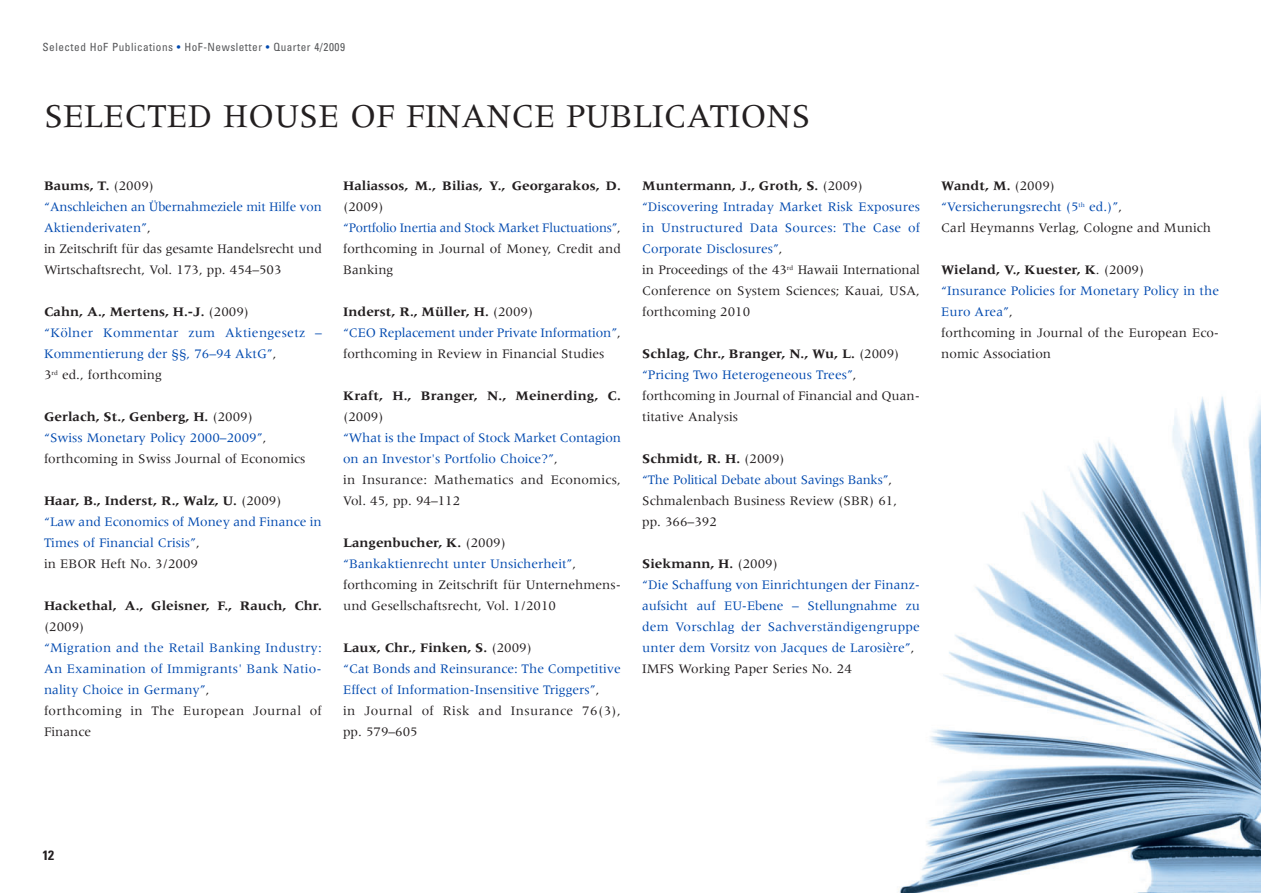
<style>
.page{position:relative;width:1261px;height:893px;background:#fff}
.page>*{position:absolute;margin:0;border:0;box-sizing:border-box;transform-origin:0 0}
.t1{font:34.5px "Meridien";color:#231f20}
.t2{font:13.5px/21px "Meridien";color:#231f20}
.t3{font:13.5px/21px "Meridien";color:#0049af}
.t4{font:700 13.5px "Meridien";color:#231f20}
.t5{font:700 condensed 13.5px "Univers";color:#231f20}
.t6{font:condensed 11.25px "Univers";letter-spacing:.045em;color:#57585a}
.s1{color:#0049af}
.s2{font-weight:700}
.s3{font-weight:700;color:#231f20}
.s4{color:#231f20}
</style>
<div class="page">
<svg style="left:898px;top:396px;width:363px;height:497px"></svg>
<p class="t6" style="left:43px;top:43px;width:304px">Selected HoF Publications <span class="s1">•</span> HoF-Newsletter <span class="s1">•</span> Quarter 4/2009</p>
<h1 class="t1" style="left:44px;top:103px;width:768px">SELECTED HOUSE OF FINANCE PUBLICATIONS</h1>
<p class="t2" style="left:44px;top:176px;width:279px"><span class="s2">Baums, T.</span> (2009)<br><span class="s1">“Anschleichen an Übernahmeziele mit Hilfe von Aktienderivaten”</span>,<br>in Zeitschrift für das gesamte Handelsrecht und Wirtschaftsrecht, Vol. 173, pp. 454–503</p>
<p class="t3" style="left:44px;top:302px;width:279px"><span class="s3">Cahn, A., Mertens, H.-J.</span> <span class="s4">(2009)<br></span>“Kölner Kommentar zum Aktiengesetz –<br>Kom men tierung der §§, 76–94 AktG”<span class="s4">,<br>3</span><sup>rd</sup> <span class="s4">ed., forthcoming</span></p>
<p class="t2" style="left:44px;top:407px;width:263px"><span class="s2">Gerlach, St., Genberg, H.</span> (2009)<br><span class="s1">“Swiss Monetary Policy 2000–2009”</span>, forthcoming in Swiss Journal of Economics</p>
<p class="t3" style="left:44px;top:491px;width:279px"><span class="s3">Haar, B., Inderst, R., Walz, U.</span> <span class="s4">(2009)<br></span>“Law and Economics of Money and Finance in<br>Times of Financial Crisis”<span class="s4">,<br>in EBOR Heft No. 3/2009</span></p>
<p class="t4" style="left:44px;top:600px;width:279px">Hackethal, A., Gleisner, F., Rauch, Chr.</p>
<p class="t2" style="left:44px;top:617px;width:42px">(2009)</p>
<p class="t3" style="left:44px;top:638px;width:279px">“Migration and the Retail Banking Industry:<br>An Examination of Immigrants' Bank Natio - nality Choice in Germany”<span class="s4">,<br>forthcoming in The European Journal of<br>Finance</span></p>
<p class="t4" style="left:343px;top:181px;width:279px">Haliassos, M., Bilias, Y., Georgarakos, D.</p>
<p class="t2" style="left:343px;top:197px;width:279px">(2009)<br><span class="s1">“Portfolio Inertia and Stock Market Fluctua tions”</span>, forthcoming in Journal of Money, Credit and<br>Banking</p>
<p class="t2" style="left:343px;top:302px;width:279px"><span class="s2">Inderst, R., Müller, H.</span> (2009)<br><span class="s1">“CEO Replacement under Private Infor mation”</span>, forthcoming in Review in Financial Studies</p>
<p class="t4" style="left:343px;top:390px;width:279px">Kraft, H., Branger, N., Meinerding, C.</p>
<p class="t2" style="left:343px;top:407px;width:42px">(2009)</p>
<p class="t3" style="left:343px;top:428px;width:279px">“What is the Impact of Stock Market Contagion on an Investor's Portfolio Choice?”<span class="s4">,<br>in Insurance: Mathematics and Economics, Vol. 45, pp. 94–112</span></p>
<p class="t2" style="left:343px;top:533px;width:279px"><span class="s2">Langenbucher, K.</span> (2009)<br><span class="s1">“Bankaktienrecht unter Unsicherheit”</span>, forthcoming in Zeitschrift für Unternehmens&shy;und Gesellschaftsrecht, Vol. 1/2010</p>
<p class="t3" style="left:343px;top:638px;width:279px"><span class="s3">Laux, Chr., Finken, S.</span> <span class="s4">(2009)<br></span>“Cat Bonds and Reinsurance: The Competitive Effect of Information-Insensitive Triggers”<span class="s4">,<br>in Journal of Risk and Insurance 76(3), pp. 579–605</span></p>
<p class="t2" style="left:642px;top:176px;width:279px"><span class="s2">Muntermann, J., Groth, S.</span> (2009) <span class="s1">“Discovering Intraday Market Risk Exposures in Unstructured Data Sources: The Case of Corporate Disclosures”</span>,<br>in Proceedings of the 43<sup>rd</sup> Hawaii Interna tional Conference on System Sciences; Kauai, USA, forthcoming 2010</p>
<p class="t2" style="left:642px;top:344px;width:279px"><span class="s2">Schlag, Chr., Branger, N., Wu, L.</span> (2009) <span class="s1">“Pricing Two Heterogeneous Trees”</span>, forthcoming in Journal of Financial and Quan&shy;titative Analysis</p>
<p class="t2" style="left:642px;top:449px;width:256px"><span class="s2">Schmidt, R. H.</span> (2009)<br><span class="s1">“The Political Debate about Savings Banks”</span>,<br>Schmalenbach Business Review (SBR) 61, pp. 366–392</p>
<p class="t3" style="left:642px;top:554px;width:279px"><span class="s3">Siekmann, H.</span> <span class="s4">(2009)<br></span>“Die Schaffung von Einrichtungen der Finanz - aufsicht auf EU-Ebene – Stellungnahme zu dem Vorschlag der Sachverständigengruppe unter dem Vorsitz von Jacques de Larosière”<span class="s4">, IMFS Working Paper Series No. 24</span></p>
<p class="t2" style="left:941px;top:176px;width:271px"><span class="s2">Wandt, M.</span> (2009)<br><span class="s1">“Versicherungsrecht (5</span><sup>th</sup> <span class="s1">ed.)”</span>,<br>Carl Heymanns Verlag, Cologne and Munich</p>
<p class="t2" style="left:941px;top:260px;width:279px"><span class="s2">Wieland, V., Kuester, K</span>. (2009)<br><span class="s1">“Insurance Policies for Monetary Policy in the<br>Euro Area”</span>,<br>forthcoming in Journal of the European Eco - nomic Association</p>
<p class="t5" style="left:43px;top:850px;width:13px">12</p>
</div>
